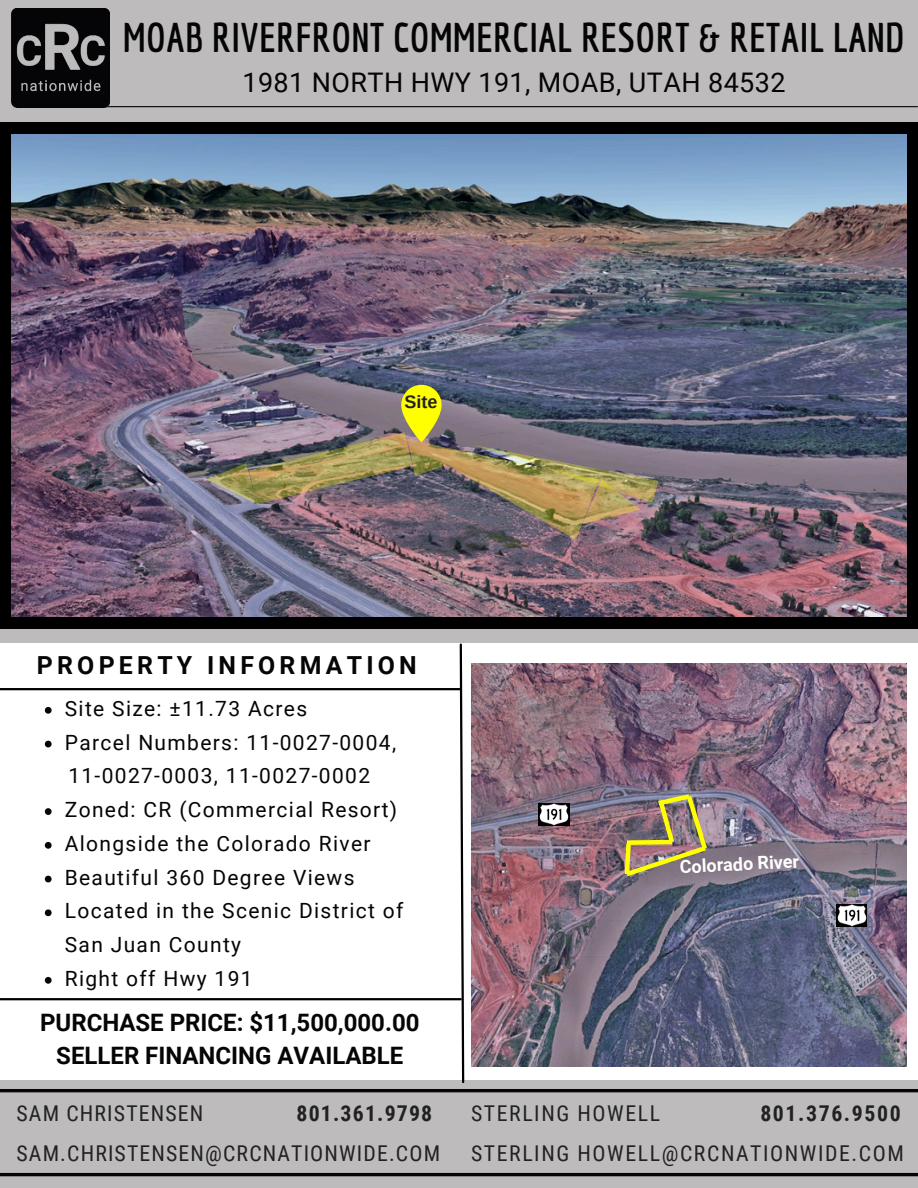
<style>
.page{position:relative;width:918px;height:1188px;background:#bdbbbb}
.page>*{position:absolute;margin:0;border:0;box-sizing:border-box;transform-origin:0 0}
.t1{font:700 40.5px "Economica";letter-spacing:.01em;color:#050506}
.t2{font:27px "Roboto";letter-spacing:.015em;color:#050506}
.t3{font:700 24.9px "Roboto";letter-spacing:.17em;color:#050506}
.t4{font:700 24px/32.7px "Roboto";color:#050506;text-align:center}
.t5{font:21.75px/40.5px "Roboto Condensed";letter-spacing:.065em;color:#222}
.t6{font:21px/33.8px "Roboto";letter-spacing:.065em;color:#050506}
.t7{font:700 18px "Roboto";color:#fff}
.t8{font:700 18px "Arimo";color:#222}
.s1{font-weight:700}
</style>
<div class="page">
<hr style="left:29px;top:106px;width:888px;height:1px;background:#050506">
<div style="left:0;top:644px;width:918px;height:436px;background:#fff"></div>
<img style="left:471px;top:664px;width:435px;height:403px">
<hr style="left:0;top:688px;width:461px;height:2px;background:#000">
<img style="left:12px;top:9px;width:98px;height:99px">
<hr style="left:0;top:998px;width:461px;height:2px;background:#000">
<div style="left:0;top:122px;width:918px;height:507px;background:#000"></div>
<hr style="left:0;top:1173px;width:918px;height:3px;background:#050506">
<hr style="left:0;top:1089px;width:918px;height:3px;background:#050506">
<svg style="left:459px;top:643px;width:6px;height:440px"></svg>
<img style="left:837px;top:904px;width:30px;height:23px">
<img style="left:539px;top:803px;width:30px;height:23px">
<img style="left:12px;top:134px;width:894px;height:483px">
<img style="left:206px;top:385px;width:453px;height:155px">
<svg style="left:45px;top:707px;width:7px;height:7px"></svg>
<svg style="left:45px;top:741px;width:7px;height:6px"></svg>
<svg style="left:45px;top:808px;width:7px;height:7px"></svg>
<svg style="left:45px;top:842px;width:7px;height:7px"></svg>
<svg style="left:45px;top:876px;width:7px;height:6px"></svg>
<svg style="left:45px;top:909px;width:7px;height:7px"></svg>
<svg style="left:45px;top:977px;width:7px;height:7px"></svg>
<img style="left:621px;top:791px;width:90px;height:89px">
<p class="t1" style="left:123px;top:13px;width:783px">MOAB RIVERFRONT COMMERCIAL RESORT &amp; RETAIL LAND</p>
<p class="t2" style="left:242px;top:67px;width:545px">1981 NORTH HWY 191, MOAB, UTAH 84532</p>
<p class="t8" style="left:405px;top:392px;width:34px">Site</p>
<h4 class="t3" style="left:37px;top:651px;width:381px">PROPERTY INFORMATION</h4>
<h2 class="t6" style="left:65px;top:692px;width:244px">Site Size: ±11.73 Acres</h2>
<p class="t6" style="left:65px;top:726px;width:333px">Parcel Numbers: 11-0027-0004,</p>
<p class="t6" style="left:68px;top:759px;width:303px">11-0027-0003, 11-0027-0002</p>
<h6 class="t6" style="left:65px;top:793px;width:334px">Zoned: CR (Commercial Resort)</h6>
<p class="t6" style="left:65px;top:827px;width:307px">Alongside the Colorado River</p>
<p class="t6" style="left:65px;top:861px;width:291px">Beautiful 360 Degree Views</p>
<p class="t6" style="left:65px;top:894px;width:340px">Located in the Scenic District of<br>San Juan County</p>
<p class="t6" style="left:65px;top:962px;width:189px">Right off Hwy 191</p>
<p class="t4" style="left:40px;top:1007px;width:381px">PURCHASE PRICE: $11,500,000.00<br>SELLER FINANCING AVAILABLE</p>
<h5 class="t7" style="left:679px;top:857px;width:121px;rotate:-3deg">Colorado River</h5>
<p class="t5" style="left:17px;top:1093px;width:188px">SAM CHRISTENSEN</p>
<p class="t5" style="left:17px;top:1093px;width:425px;text-indent:280px"><span class="s1">801.361.9798<br></span>SAM.CHRISTENSEN@CRCNATIONWIDE.COM</p>
<p class="t5" style="left:471px;top:1093px;width:191px">STERLING HOWELL</p>
<p class="t5" style="left:471px;top:1093px;width:435px;text-align:right"><span class="s1">801.376.9500<br></span>STERLING HOWELL@CRCNATIONWIDE.COM</p>
</div>
